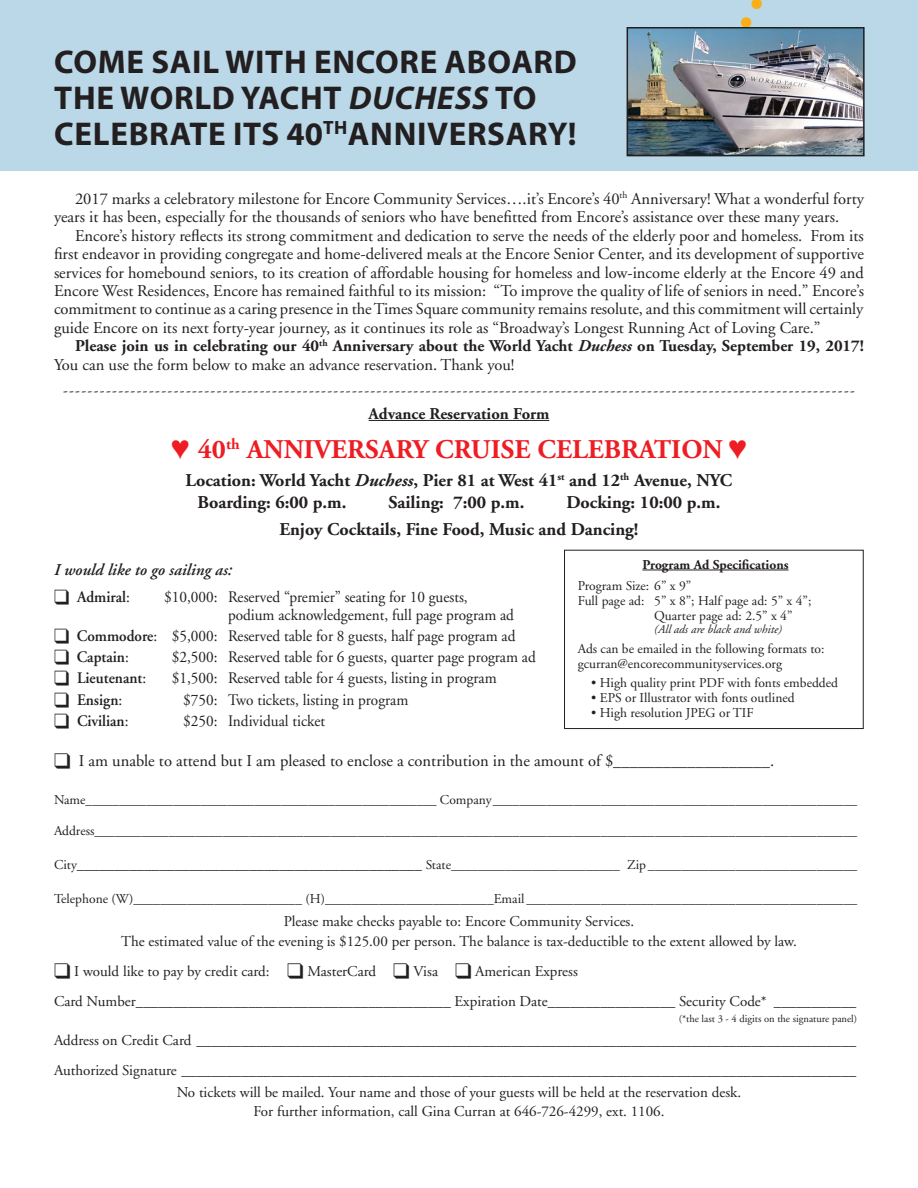
<style>
.page{position:relative;width:918px;height:1188px;background:#fff}
.page>*{position:absolute;margin:0;border:0;box-sizing:border-box;transform-origin:0 0}
.t1{font:700 33px "Myriad Pro";letter-spacing:.02em;color:#231f20}
.t2{font:700 27px "Adobe Garamond";color:#ee1d23}
.t3{font:700 18px "Adobe Garamond";color:#231f20}
.t4{font:16.5px/18.5px "Adobe Garamond";color:#231f20}
.t5{font:700 16.5px/18.5px "Adobe Garamond";color:#231f20}
.t6{font:italic 600 16.5px "Adobe Garamond";color:#231f20}
.t7{font:16.05px "Adobe Garamond";color:#231f20;scale:.95 1}
.t8{font:600 16.05px "Adobe Garamond";color:#231f20;scale:.95 1}
.Body_Text_3{font:15px "Adobe Garamond";color:#231f20}
.t9{font:13.5px "Adobe Garamond";color:#231f20}
.t10{font:700 13.5px "Adobe Garamond";color:#231f20}
.t11{font:italic 12px "Adobe Garamond";color:#231f20}
.Body_Text_3-2{font:10.5px "Adobe Garamond";color:#231f20}
.s1{font-style:italic}
.s2{font-weight:400}
.s3{font-weight:600}
.s4{font-size:15px}
</style>
<div class="page">
<div style="left:0;top:0;width:918px;height:171px;background:#bad8e8"></div>
<svg style="left:740px;top:0;width:22px;height:27px"></svg>
<img style="left:630px;top:30px;width:232px;height:123px">
<div style="left:627px;top:27px;width:238px;height:129px;border:2px solid #231f20"></div>
<hr style="left:369px;top:420px;width:180px;height:1px;background:#231f20">
<hr style="left:642px;top:570px;width:147px;height:1px;background:#231f20">
<div style="left:564px;top:550px;width:300px;height:179px;border:1px solid #231f20"></div>
<p class="t1" style="left:54px;top:40px;width:524px">COME SAIL WITH ENCORE ABOARD</p>
<p class="t1" style="left:54px;top:76px;width:484px">THE WORLD YACHT <span class="s1">DUCHESS</span> TO</p>
<p class="t1" style="left:54px;top:112px;width:524px">CELEBRATE ITS 40<sup>TH</sup>ANNIVERSARY!</p>
<p class="t4" style="left:54px;top:190px;width:812px;text-indent:21px">2017 marks a celebratory milestone for Encore Community Services….it’s Encore’s 40<sup>th</sup> Anniversary! What a wonderful forty years it has been, especially for the thousands of seniors who have benefitted from Encore’s assistance over these many years.</p>
<p class="t4" style="left:54px;top:227px;width:812px;text-align:justify;text-indent:21px">Encore’s history reflects its strong commitment and dedication to serve the needs of the elderly poor and homeless. From its first endeavor in providing congregate and home-delivered meals at the Encore Senior Center, and its development of supportive services for homebound seniors, to its creation of affordable housing for homeless and low-income elderly at the Encore 49 and Encore West Residences, Encore has remained faithful to its mission: “To improve the quality of life of seniors in need.” Encore’s commitment to continue as a caring presence in the Times Square community remains resolute, and this commitment will certainly guide Encore on its next forty-year journey, as it continues its role as “Broadway’s Longest Running Act of Loving Care.”</p>
<p class="t5" style="left:54px;top:337px;width:811px;text-indent:21px">Please join us in celebrating our 40<sup>th</sup> Anniversary about the World Yacht <span class="s1">Duchess</span> on Tuesday, September 19, 2017!<br><span class="s2">You can use the form below to make an advance reservation. Thank you!</span></p>
<p class="Body_Text_3" style="left:63px;top:382px;width:793px">---------------------------------------------------------------------------------------------------------------------------------</p>
<p class="t5" style="left:369px;top:405px;width:182px">Advance Reservation Form</p>
<p class="t2" style="left:198px;top:435px;width:526px">40<sup>th</sup> ANNIVERSARY CRUISE CELEBRATION</p>
<p class="t3" style="left:186px;top:471px;width:548px">Location: World Yacht <span class="s1">Duchess</span>, Pier 81 at West 41<sup>st</sup> and 12<sup>th</sup> Avenue, NYC</p>
<p class="t3" style="left:198px;top:492px;width:150px">Boarding: 6:00 p.m.</p>
<p class="t3" style="left:389px;top:492px;width:137px">Sailing: 7:00 p.m.</p>
<p class="t3" style="left:567px;top:492px;width:155px">Docking: 10:00 p.m.</p>
<p class="t3" style="left:279px;top:519px;width:361px">Enjoy Cocktails, Fine Food, Music and Dancing!</p>
<p class="t6" style="left:54px;top:561px;width:180px">I would like to go sailing as:</p>
<p class="t8" style="left:54px;top:588px;width:81px">❑ Admiral<span class="s2">:</span></p>
<p class="t7" style="left:164px;top:588px;width:321px">$10,000: Reserved “premier” seating for 10 guests,</p>
<p class="t7" style="left:228px;top:606px;width:303px">podium acknowledgement, full page program ad</p>
<p class="t7" style="left:54px;top:627px;width:487px">❑ <span class="s3">Commodore</span>: $5,000: Reserved table for 8 guests, half page program ad</p>
<p class="t8" style="left:54px;top:648px;width:80px">❑ Captain<span class="s2">:</span></p>
<p class="t7" style="left:172px;top:648px;width:385px">$2,500: Reserved table for 6 guests, quarter page program ad</p>
<p class="t8" style="left:54px;top:670px;width:99px">❑ Lieutenant<span class="s2">:</span></p>
<p class="t7" style="left:172px;top:670px;width:344px">$1,500: Reserved table for 4 guests, listing in program</p>
<p class="t8" style="left:54px;top:691px;width:73px">❑ Ensign<span class="s2">:</span></p>
<p class="t7" style="left:183px;top:691px;width:239px">$750: Two tickets, listing in program</p>
<p class="t8" style="left:54px;top:712px;width:80px">❑ Civilian<span class="s2">:</span></p>
<p class="t7" style="left:183px;top:712px;width:151px">$250: Individual ticket</p>
<p class="t4" style="left:54px;top:752px;width:722px">❑ I am unable to attend but I am pleased to enclose a contribution in the amount of $___________________.</p>
<p class="t9" style="left:54px;top:792px;width:805px">Name____________________________________________________ Company______________________________________________________</p>
<p class="t9" style="left:54px;top:823px;width:805px">Address_________________________________________________________________________________________________________________</p>
<p class="t9" style="left:54px;top:858px;width:805px">City<span class="s4">______________________________________________</span> State_________________________ Zip _______________________________</p>
<p class="t9" style="left:54px;top:892px;width:805px">Telephone (W)_________________________ (H)_________________________Email _________________________________________________</p>
<p class="Body_Text_3" style="left:284px;top:914px;width:352px">Please make checks payable to: Encore Community Services.</p>
<p class="Body_Text_3" style="left:121px;top:934px;width:677px">The estimated value of the evening is $125.00 per person. The balance is tax-deductible to the extent allowed by law.</p>
<p class="Body_Text_3" style="left:54px;top:963px;width:525px">❑ I would like to pay by credit card: ❑ MasterCard ❑ Visa ❑ American Express</p>
<p class="Body_Text_3" style="left:54px;top:993px;width:804px">Card Number__________________________________________ Expiration Date_________________ Security Code* ___________</p>
<p class="Body_Text_3-2" style="left:679px;top:1013px;width:180px">(*the last 3 - 4 digits on the signature panel)</p>
<p class="Body_Text_3" style="left:54px;top:1033px;width:804px">Address on Credit Card ________________________________________________________________________________________</p>
<p class="Body_Text_3" style="left:54px;top:1063px;width:804px">Authorized Signature __________________________________________________________________________________________</p>
<p class="Body_Text_3" style="left:177px;top:1084px;width:566px">No tickets will be mailed. Your name and those of your guests will be held at the reservation desk.</p>
<p class="Body_Text_3" style="left:253px;top:1103px;width:413px">For further information, call Gina Curran at 646-726-4299, ext. 1106.</p>
<p class="t10" style="left:642px;top:557px;width:148px">Program Ad Specifications</p>
<p class="t9" style="left:578px;top:578px;width:115px">Program Size: 6” x 9”</p>
<p class="t9" style="left:578px;top:593px;width:235px">Full page ad: 5” x 8”; Half page ad: 5” x 4”;</p>
<p class="t9" style="left:654px;top:608px;width:140px">Quarter page ad: 2.5” x 4”</p>
<p class="t11" style="left:654px;top:623px;width:129px">(All ads are black and white)</p>
<p class="t9" style="left:578px;top:641px;width:248px">Ads can be emailed in the following formats to:</p>
<p class="t9" style="left:578px;top:656px;width:206px">gcurran@encorecommunityservices.org</p>
<p class="t9" style="left:591px;top:676px;width:248px">• High quality print PDF with fonts embedded</p>
<p class="t9" style="left:591px;top:691px;width:205px">• EPS or Illustrator with fonts outlined</p>
<p class="t9" style="left:591px;top:706px;width:164px">• High resolution JPEG or TIF</p>
</div>
